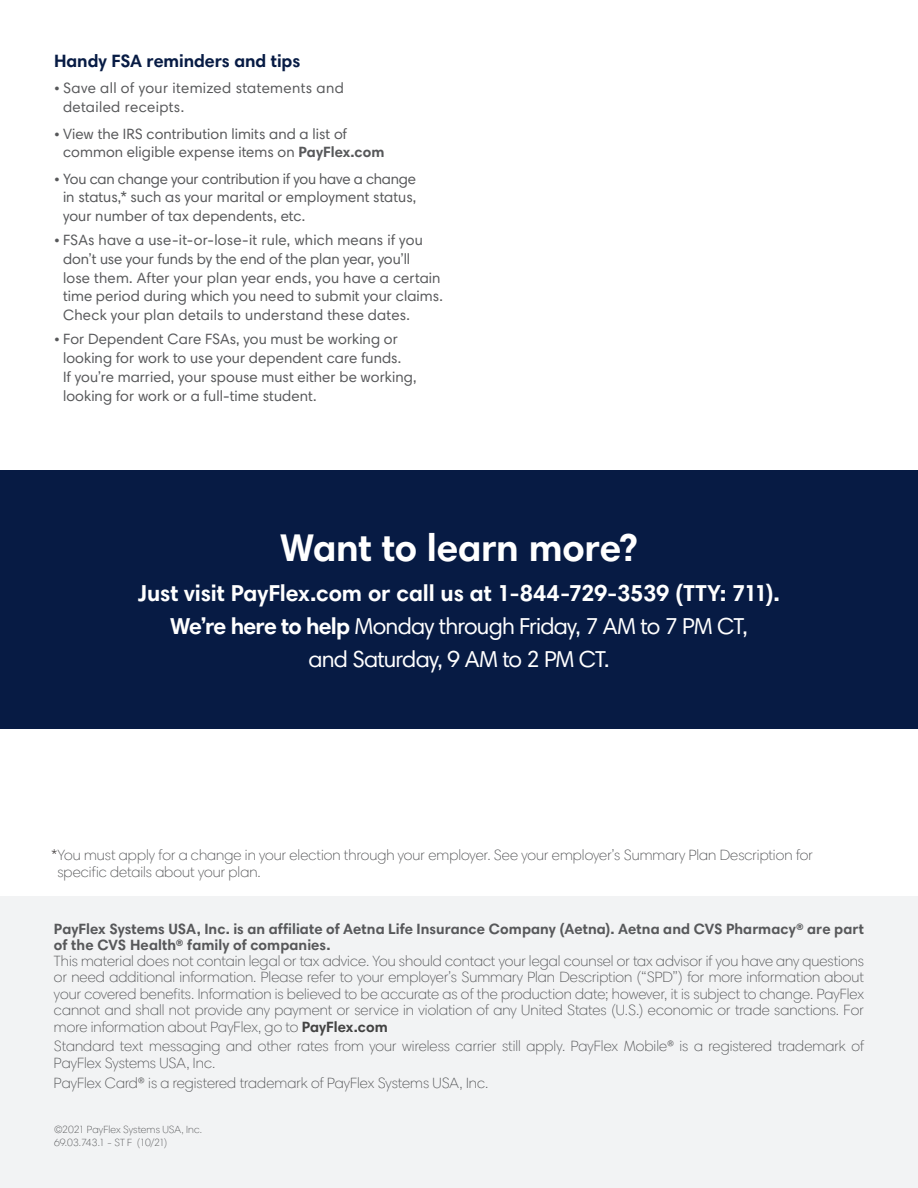
<style>
.page{position:relative;width:918px;height:1188px;background:#fff}
.page>*{position:absolute;margin:0;border:0;box-sizing:border-box;transform-origin:0 0}
.t1{font:700 39px "Harmonia Sans Std";letter-spacing:-.01em;color:#fff}
.t2{font:23.25px/33px "Harmonia Sans Std";letter-spacing:-.035em;color:#fff;text-align:center}
.t3{font:700 23.25px "Harmonia Sans Std";letter-spacing:-.005em;color:#fff}
.t4{font:700 18px "Harmonia Sans Std";letter-spacing:-.005em;color:#071b44}
.t5{font:300 15px/16.5px "Harmonia Sans Std";color:#57585a}
.t6{font:15px/18.8px "Harmonia Sans Std";letter-spacing:.005em;color:#57585a}
.t7{font:700 15px/16.5px "Harmonia Sans Std";letter-spacing:.005em;color:#57585a}
.t8{font:15px/18.8px "Harmonia Sans Std";letter-spacing:.025em;color:#57585a}
.t9{font:300 10.5px "Harmonia Sans Std";letter-spacing:.005em;color:#57585a}
.s1{font-weight:700}
.s2{color:#231f20}
.s3{font-weight:700;color:#434343}
</style>
<div class="page">
<div style="left:0;top:896px;width:918px;height:292px;background:#f2f3f4"></div>
<div style="left:0;top:471px;width:918px;height:258px;background:#071b44"></div>
<h3 class="t4" style="left:54px;top:50px;width:248px">Handy FSA reminders and tips</h3>
<p class="t8" style="left:63px;top:79px;width:282px;text-indent:-9px">• Save all of your itemized statements and detailed receipts.</p>
<p class="t6" style="left:63px;top:124px;width:323px;text-indent:-9px">• View the IRS contribution limits and a list of common eligible expense items on <span class="s1">PayFlex.com</span></p>
<p class="t6" style="left:63px;top:169px;width:355px;text-align:justify;text-indent:-9px">• You can change your contribution if you have a change in status,* such as your marital or employment status, your number of tax dependents, etc.</p>
<p class="t6" style="left:63px;top:231px;width:381px;text-indent:-9px">• FSAs have a use-it-or-lose-it rule, which means if you don’t use your funds by the end of the plan year, you’ll<br>lose them. After your plan year ends, you have a certain time period during which you need to submit your claims.<br>Check your plan details to understand these dates.</p>
<p class="t6" style="left:63px;top:330px;width:355px;text-indent:-9px">• For Dependent Care FSAs, you must be working or looking for work to use your dependent care funds.<br>If you’re married, your spouse must either be working, looking for work or a full-time student.</p>
<p class="t1" style="left:280px;top:523px;width:359px">Want to learn more?</p>
<p class="t3" style="left:138px;top:579px;width:643px">Just visit PayFlex.com or call us at 1-844-729-3539 (TTY: 711).</p>
<p class="t2" style="left:170px;top:610px;width:579px"><span class="s1">We’re here to help</span> Monday through Friday, 7 AM to 7 PM CT, and Saturday, 9 AM to 2 PM CT.</p>
<p class="t5" style="left:57px;top:847px;width:757px;text-indent:-6px"><span class="s2">*</span>You must apply for a change in your election through your employer. See your employer’s Summary Plan Description for specific details about your plan.</p>
<p class="t7" style="left:54px;top:920px;width:811px">PayFlex Systems USA, Inc. is an affiliate of Aetna Life Insurance Company (Aetna). Aetna and CVS Pharmacy® are part of the CVS Health® family of companies.</p>
<p class="t5" style="left:54px;top:952px;width:812px;text-align:justify">This material does not contain legal or tax advice. You should contact your legal counsel or tax advisor if you have any questions or need additional information. Please refer to your employer’s Summary Plan Description (“SPD”) for more information about your covered benefits. Information is believed to be accurate as of the production date; however, it is subject to change. PayFlex cannot and shall not provide any payment or service in violation of any United States (U.S.) economic or trade sanctions. For more information about PayFlex, go to <span class="s3">PayFlex.com</span></p>
<p class="t5" style="left:54px;top:1038px;width:812px">Standard text messaging and other rates from your wireless carrier still apply. PayFlex Mobile® is a registered trademark of<br>PayFlex Systems USA, Inc.</p>
<p class="t5" style="left:54px;top:1074px;width:436px">PayFlex Card® is a registered trademark of PayFlex Systems USA, Inc.</p>
<p class="t9" style="left:54px;top:1123px;width:150px">©2021 PayFlex Systems USA, Inc.</p>
<p class="t9" style="left:54px;top:1137px;width:115px">69.03.743.1 - ST F (10/21)</p>
</div>
